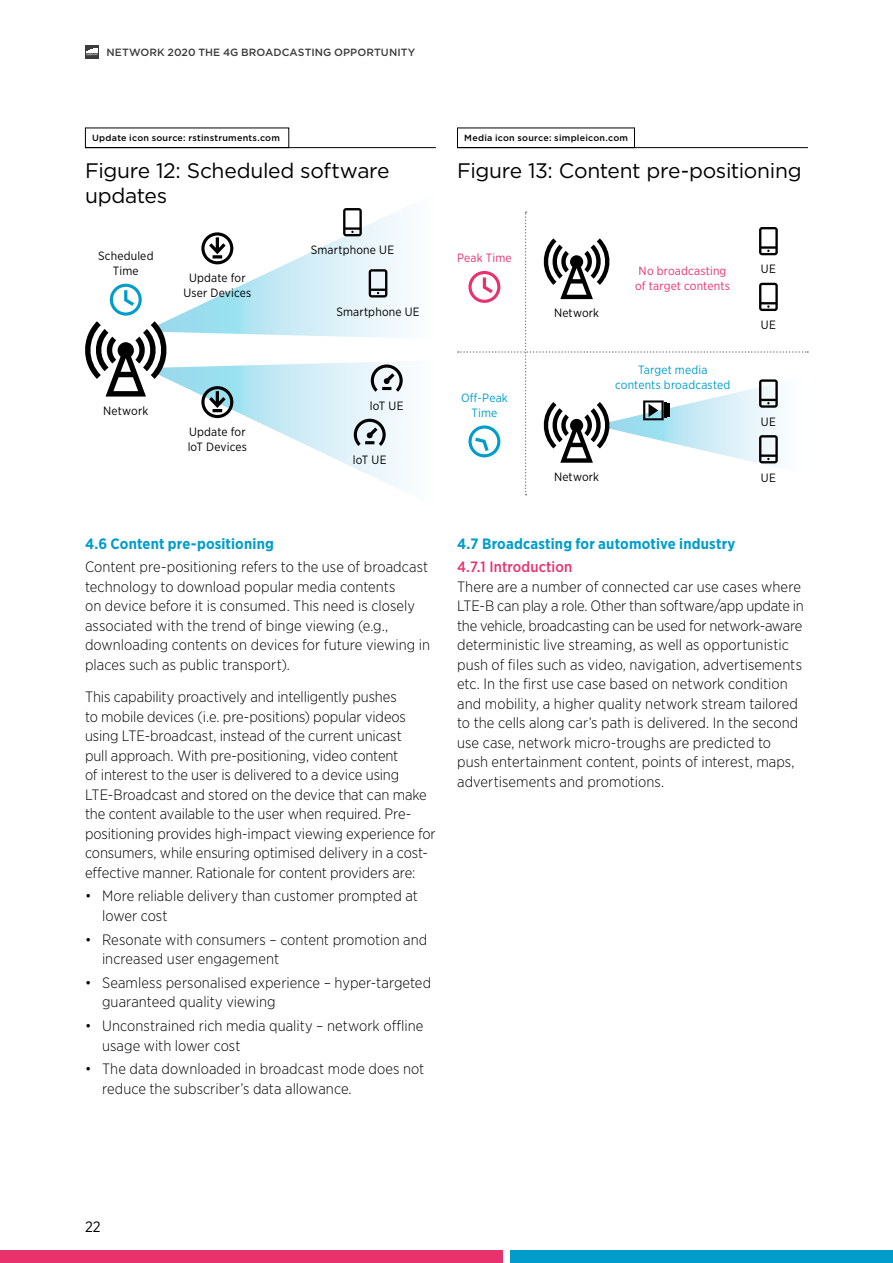
<style>
.page{position:relative;width:893px;height:1263px;background:#fff}
.page>*{position:absolute;margin:0;border:0;box-sizing:border-box;transform-origin:0 0}
.t1{font:21px/25.5px "Gotham";letter-spacing:-.015em;color:#000}
.t2{font:300 15px/19.5px "Gotham Narrow";color:#000}
.t3{font:700 15px "Gotham Narrow";letter-spacing:.01em;color:#009dcc}
.t4{font:500 15px "Gotham Narrow";letter-spacing:.01em;color:#e8326e}
.t5{font:15px "Gotham Narrow";color:#000}
.t6{font:12px/15px "Gotham Narrow";letter-spacing:.015em;color:#000;text-align:center}
.t7{font:12px/15px "Gotham Narrow";letter-spacing:.015em;color:#009dcc;text-align:center}
.t8{font:12px/15px "Gotham Narrow";letter-spacing:.015em;color:#e8326e}
.t9{font:500 10.5px "Gotham";letter-spacing:.01em;color:#3c3c3b}
.t10{font:500 9px "Gotham";letter-spacing:.025em;color:#000}
</style>
<div class="page">
<div style="left:0;top:1250px;width:503px;height:13px;background:#e8326e"></div>
<div style="left:510px;top:1250px;width:383px;height:13px;background:#009dcc"></div>
<div style="left:85px;top:45px;width:14px;height:14px;background:#3c3c3b"></div>
<svg style="left:86px;top:48px;width:12px;height:7px"></svg>
<hr style="left:85px;top:147px;width:351px;height:1px;background:#000">
<div style="left:85px;top:128px;width:204px;height:20px;border:1px solid #000"></div>
<hr style="left:457px;top:147px;width:351px;height:1px;background:#000">
<div style="left:457px;top:128px;width:178px;height:20px;border:1px solid #000"></div>
<svg style="left:85px;top:208px;width:319px;height:283px"></svg>
<svg style="left:458px;top:211px;width:350px;height:284px"></svg>
<p class="t9" style="left:106px;top:46px;width:310px">NETWORK 2020 THE 4G BROADCASTING OPPORTUNITY</p>
<p class="t10" style="left:92px;top:133px;width:189px">Update icon source: rstinstruments.com</p>
<h1 class="t1" style="left:85px;top:157px;width:306px">Figure 12: Scheduled software updates</h1>
<p class="t6" style="left:98px;top:248px;width:57px">Scheduled<br>Time</p>
<p class="t6" style="left:183px;top:270px;width:69px">Update for<br>User Devices</p>
<p class="t6" style="left:103px;top:403px;width:47px">Network</p>
<p class="t6" style="left:188px;top:424px;width:61px;text-align:left">Update for loT Devices</p>
<p class="t6" style="left:311px;top:242px;width:85px">Smartphone UE</p>
<p class="t6" style="left:336px;top:304px;width:85px">Smartphone UE</p>
<p class="t6" style="left:370px;top:398px;width:35px">loT UE</p>
<p class="t6" style="left:353px;top:452px;width:35px">loT UE</p>
<p class="t10" style="left:464px;top:133px;width:165px">Media icon source: simpleicon.com</p>
<h1 class="t1" style="left:457px;top:157px;width:346px">Figure 13: Content pre-positioning</h1>
<p class="t8" style="left:457px;top:250px;width:56px">Peak Time</p>
<p class="t7" style="left:461px;top:390px;width:48px">Off-Peak<br>Time</p>
<p class="t6" style="left:554px;top:305px;width:47px">Network</p>
<p class="t8" style="left:635px;top:263px;width:96px">No broadcasting of target contents</p>
<p class="t7" style="left:615px;top:362px;width:117px">Target media contents broadcasted</p>
<p class="t6" style="left:554px;top:469px;width:47px">Network</p>
<p class="t6" style="left:761px;top:261px;width:16px">UE</p>
<p class="t6" style="left:761px;top:317px;width:16px">UE</p>
<p class="t6" style="left:761px;top:414px;width:16px">UE</p>
<p class="t6" style="left:761px;top:470px;width:16px">UE</p>
<p class="t3" style="left:85px;top:534px;width:190px">4.6 Content pre-positioning</p>
<p class="t2" style="left:85px;top:557px;width:347px">Content pre-positioning refers to the use of broadcast technology to download popular media contents<br>on device before it is consumed. This need is closely associated with the trend of binge viewing (e.g., downloading contents on devices for future viewing in places such as public transport).</p>
<p class="t2" style="left:85px;top:687px;width:352px">This capability proactively and intelligently pushes<br>to mobile devices (i.e. pre-positions) popular videos using LTE-broadcast, instead of the current unicast<br>pull approach. With pre-positioning, video content<br>of interest to the user is delivered to a device using LTE-Broadcast and stored on the device that can make the content available to the user when required. Pre&shy;positioning provides high-impact viewing experience for consumers, while ensuring optimised delivery in a cost&shy;effective manner. Rationale for content providers are:</p>
<p class="t2" style="left:102px;top:886px;width:317px;text-indent:-17px">• More reliable delivery than customer prompted at lower cost</p>
<p class="t2" style="left:102px;top:929px;width:327px;text-indent:-17px">• Resonate with consumers – content promotion and increased user engagement</p>
<p class="t2" style="left:102px;top:972px;width:331px;text-indent:-17px">• Seamless personalised experience – hyper-targeted guaranteed quality viewing</p>
<p class="t2" style="left:102px;top:1016px;width:323px;text-indent:-17px">• Unconstrained rich media quality – network offline usage with lower cost</p>
<p class="t2" style="left:102px;top:1059px;width:324px;text-indent:-17px">• The data downloaded in broadcast mode does not reduce the subscriber’s data allowance.</p>
<p class="t3" style="left:457px;top:534px;width:280px">4.7 Broadcasting for automotive industry</p>
<p class="t4" style="left:457px;top:558px;width:117px">4.7.1 Introduction</p>
<p class="t2" style="left:457px;top:576px;width:348px">There are a number of connected car use cases where LTE-B can play a role. Other than software/app update in the vehicle, broadcasting can be used for network-aware deterministic live streaming, as well as opportunistic push of files such as video, navigation, advertisements etc. In the first use case based on network condition and mobility, a higher quality network stream tailored to the cells along car’s path is delivered. In the second use case, network micro-troughs are predicted to push entertainment content, points of interest, maps, advertisements and promotions.</p>
<p class="t5" style="left:85px;top:1218px;width:17px">22</p>
</div>
